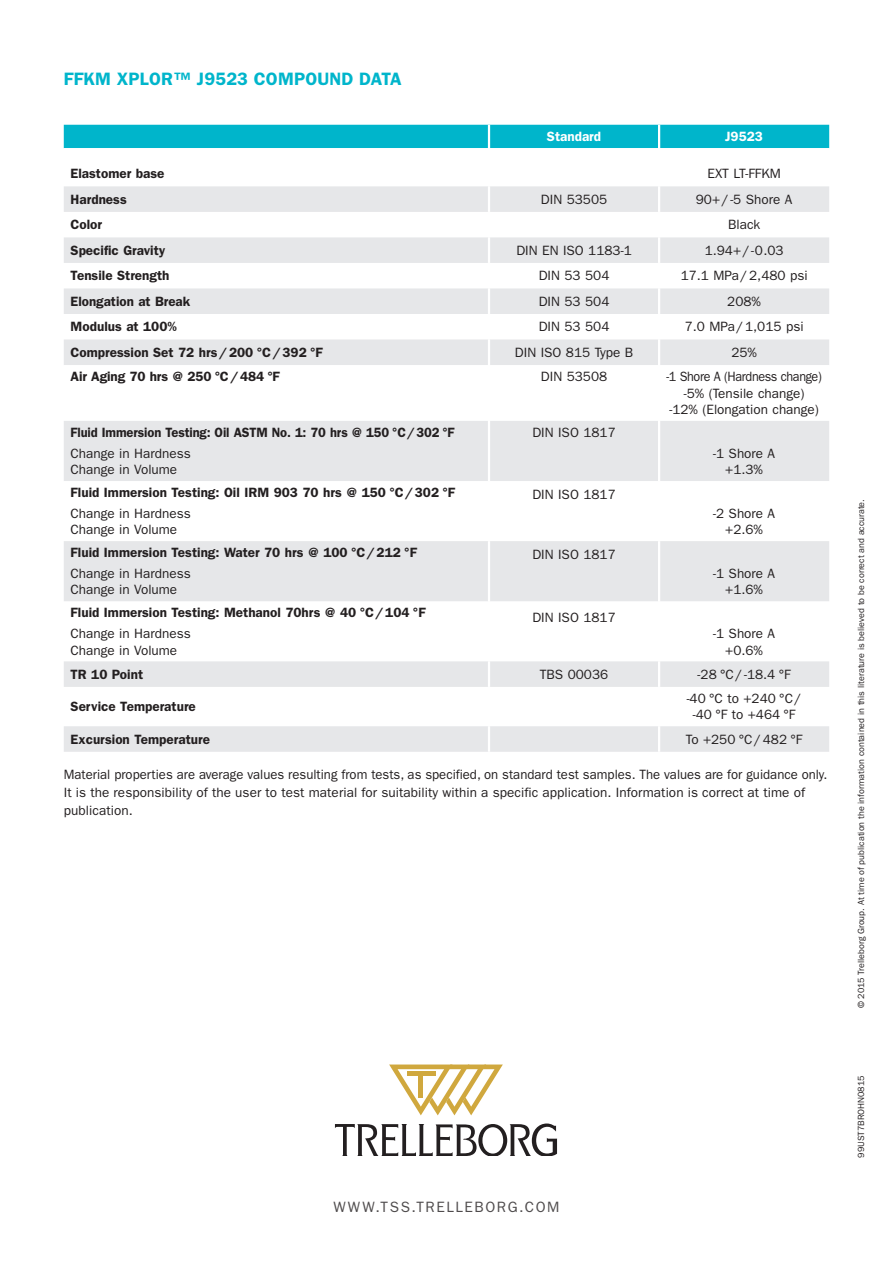
<style>
.page{position:relative;width:893px;height:1263px;background:#fff}
.page>*{position:absolute;margin:0;border:0;box-sizing:border-box;transform-origin:0 0}
.t1{font:600 18px "ITC Franklin Gothic Std";letter-spacing:.01em;color:#00b5cb}
.t2{font:15px "ITC Franklin Gothic Std";letter-spacing:.105em;color:#231f20}
.Body_Copy{font:13.5px/16.5px "ITC Franklin Gothic Std";color:#231f20}
.Body_Copy-2{font:600 13.5px "ITC Franklin Gothic Std";color:#231f20}
.Body_Copy-3{font:13.5px/16.5px "ITC Franklin Gothic Std";color:#231f20;text-align:center;scale:.93 1}
.Body_Copy-4{font:600 13.5px "ITC Franklin Gothic Std";color:#231f20;scale:.96 1}
.t3{font:600 13.5px "ITC Franklin Gothic Std";color:#fff}
.t4{font:9px "ITC Franklin Gothic Std";color:#231f20}
</style>
<div class="page">
<svg style="left:389px;top:1064px;width:114px;height:51px"></svg>
<svg style="left:335px;top:1123px;width:222px;height:32px"></svg>
<svg style="left:64px;top:186px;width:765px;height:566px"></svg>
<div style="left:64px;top:125px;width:765px;height:23px;background:#00b5cb"></div>
<hr style="left:488px;top:186px;width:2px;height:26px;background:#fff">
<hr style="left:658px;top:186px;width:2px;height:26px;background:#fff">
<hr style="left:488px;top:212px;width:2px;height:25px;background:#fff">
<hr style="left:658px;top:212px;width:2px;height:25px;background:#fff">
<hr style="left:488px;top:237px;width:2px;height:26px;background:#fff">
<hr style="left:658px;top:237px;width:2px;height:26px;background:#fff">
<hr style="left:488px;top:263px;width:2px;height:25px;background:#fff">
<hr style="left:658px;top:263px;width:2px;height:25px;background:#fff">
<hr style="left:488px;top:288px;width:2px;height:26px;background:#fff">
<hr style="left:658px;top:288px;width:2px;height:26px;background:#fff">
<hr style="left:488px;top:314px;width:2px;height:25px;background:#fff">
<hr style="left:658px;top:314px;width:2px;height:25px;background:#fff">
<hr style="left:488px;top:339px;width:2px;height:26px;background:#fff">
<hr style="left:658px;top:339px;width:2px;height:26px;background:#fff">
<hr style="left:488px;top:365px;width:2px;height:56px;background:#fff">
<hr style="left:658px;top:365px;width:2px;height:56px;background:#fff">
<hr style="left:488px;top:421px;width:2px;height:60px;background:#fff">
<hr style="left:658px;top:421px;width:2px;height:60px;background:#fff">
<hr style="left:488px;top:481px;width:2px;height:60px;background:#fff">
<hr style="left:658px;top:481px;width:2px;height:60px;background:#fff">
<hr style="left:488px;top:541px;width:2px;height:60px;background:#fff">
<hr style="left:658px;top:541px;width:2px;height:60px;background:#fff">
<hr style="left:488px;top:601px;width:2px;height:60px;background:#fff">
<hr style="left:658px;top:601px;width:2px;height:60px;background:#fff">
<hr style="left:488px;top:661px;width:2px;height:26px;background:#fff">
<hr style="left:658px;top:661px;width:2px;height:26px;background:#fff">
<hr style="left:488px;top:687px;width:2px;height:39px;background:#fff">
<hr style="left:658px;top:687px;width:2px;height:39px;background:#fff">
<hr style="left:488px;top:726px;width:2px;height:26px;background:#fff">
<hr style="left:658px;top:726px;width:2px;height:26px;background:#fff">
<hr style="left:488px;top:125px;width:2px;height:23px;background:#fff">
<hr style="left:658px;top:125px;width:2px;height:23px;background:#fff">
<p class="t1" style="left:64px;top:68px;width:339px">FFKM XPLOR™ J9523 COMPOUND DATA</p>
<p class="t3" style="left:547px;top:128px;width:56px">Standard</p>
<p class="t3" style="left:725px;top:128px;width:39px">J9523</p>
<p class="Body_Copy-2" style="left:71px;top:166px;width:95px">Elastomer base</p>
<p class="Body_Copy" style="left:707px;top:166px;width:75px">EXT LT-FFKM</p>
<p class="Body_Copy-2" style="left:71px;top:191px;width:58px">Hardness</p>
<p class="Body_Copy" style="left:541px;top:191px;width:68px">DIN 53505</p>
<p class="Body_Copy" style="left:696px;top:191px;width:98px">90+/-5 Shore A</p>
<p class="Body_Copy-2" style="left:71px;top:217px;width:33px">Color</p>
<p class="Body_Copy" style="left:728px;top:217px;width:34px">Black</p>
<p class="Body_Copy-2" style="left:71px;top:242px;width:96px">Specific Gravity</p>
<p class="Body_Copy" style="left:516px;top:242px;width:117px">DIN EN ISO 1183-1</p>
<p class="Body_Copy" style="left:705px;top:242px;width:80px">1.94+/-0.03</p>
<p class="Body_Copy-2" style="left:71px;top:268px;width:100px">Tensile Strength</p>
<p class="Body_Copy" style="left:539px;top:268px;width:72px">DIN 53 504</p>
<p class="Body_Copy" style="left:681px;top:268px;width:128px">17.1 MPa/2,480 psi</p>
<p class="Body_Copy-2" style="left:71px;top:293px;width:121px">Elongation at Break</p>
<p class="Body_Copy" style="left:539px;top:293px;width:72px">DIN 53 504</p>
<p class="Body_Copy" style="left:727px;top:293px;width:35px">208%</p>
<p class="Body_Copy-2" style="left:71px;top:319px;width:108px">Modulus at 100%</p>
<p class="Body_Copy" style="left:539px;top:319px;width:72px">DIN 53 504</p>
<p class="Body_Copy" style="left:685px;top:319px;width:120px">7.0 MPa/1,015 psi</p>
<p class="Body_Copy-2" style="left:71px;top:344px;width:254px">Compression Set 72 hrs/200 °C/392 °F</p>
<p class="Body_Copy" style="left:515px;top:344px;width:120px">DIN ISO 815 Type B</p>
<p class="Body_Copy" style="left:731px;top:344px;width:27px">25%</p>
<p class="Body_Copy-2" style="left:71px;top:368px;width:211px">Air Aging 70 hrs @ 250 °C/484 °F</p>
<p class="Body_Copy" style="left:541px;top:368px;width:68px">DIN 53508</p>
<p class="Body_Copy-3" style="left:666px;top:368px;width:168px">-1 Shore A (Hardness change) -5% (Tensile change)<br>-12% (Elongation change)</p>
<p class="Body_Copy-4" style="left:71px;top:424px;width:401px">Fluid Immersion Testing: Oil ASTM No. 1: 70 hrs @ 150 °C/302 °F</p>
<p class="Body_Copy" style="left:71px;top:445px;width:122px">Change in Hardness<br>Change in Volume</p>
<p class="Body_Copy" style="left:532px;top:424px;width:85px">DIN ISO 1817</p>
<p class="Body_Copy" style="left:713px;top:445px;width:64px;text-align:center">-1 Shore A +1.3%</p>
<p class="Body_Copy-2" style="left:71px;top:484px;width:386px">Fluid Immersion Testing: Oil IRM 903 70 hrs @ 150 °C/302 °F</p>
<p class="Body_Copy" style="left:71px;top:505px;width:122px">Change in Hardness<br>Change in Volume</p>
<p class="Body_Copy-2" style="left:71px;top:545px;width:348px">Fluid Immersion Testing: Water 70 hrs @ 100 °C/212 °F</p>
<p class="Body_Copy" style="left:71px;top:565px;width:122px">Change in Hardness<br>Change in Volume</p>
<p class="Body_Copy-2" style="left:71px;top:605px;width:357px">Fluid Immersion Testing: Methanol 70hrs @ 40 °C/104 °F</p>
<p class="Body_Copy" style="left:71px;top:625px;width:122px">Change in Hardness<br>Change in Volume</p>
<p class="Body_Copy" style="left:532px;top:486px;width:85px">DIN ISO 1817</p>
<p class="Body_Copy" style="left:532px;top:546px;width:85px">DIN ISO 1817</p>
<p class="Body_Copy" style="left:532px;top:609px;width:85px">DIN ISO 1817</p>
<p class="Body_Copy" style="left:713px;top:505px;width:64px;text-align:center">-2 Shore A +2.6%</p>
<p class="Body_Copy" style="left:713px;top:565px;width:64px;text-align:center">-1 Shore A +1.6%</p>
<p class="Body_Copy" style="left:713px;top:625px;width:64px;text-align:center">-1 Shore A +0.6%</p>
<p class="Body_Copy-2" style="left:71px;top:666px;width:74px">TR 10 Point</p>
<p class="Body_Copy" style="left:540px;top:666px;width:70px">TBS 00036</p>
<p class="Body_Copy" style="left:698px;top:666px;width:95px">-28 °C/-18.4 °F</p>
<p class="Body_Copy-2" style="left:71px;top:699px;width:127px">Service Temperature</p>
<p class="Body_Copy" style="left:687px;top:690px;width:116px;text-align:center">-40 °C to +240 °C/ -40 °F to +464 °F</p>
<p class="Body_Copy-2" style="left:71px;top:731px;width:141px">Excursion Temperature</p>
<p class="Body_Copy" style="left:686px;top:731px;width:118px">To +250 °C/482 °F</p>
<p class="Body_Copy" style="left:64px;top:765px;width:765px;line-height:18px">Material properties are average values resulting from tests, as specified, on standard test samples. The values are for guidance only.<br>It is the responsibility of the user to test material for suitability within a specific application. Information is correct at time of publication.</p>
<p class="t2" style="left:333px;top:1198px;width:228px">WWW.TSS.TRELLEBORG.COM</p>
<p class="t4" style="left:856px;top:1008px;width:511px;rotate:-90deg">© 2015 Trelleborg Group. At time of publication the information contained in this literature is believed to be correct and accurate.</p>
<p class="t4" style="left:856px;top:1158px;width:84px;rotate:-90deg">99UST7BROHN0815</p>
</div>
